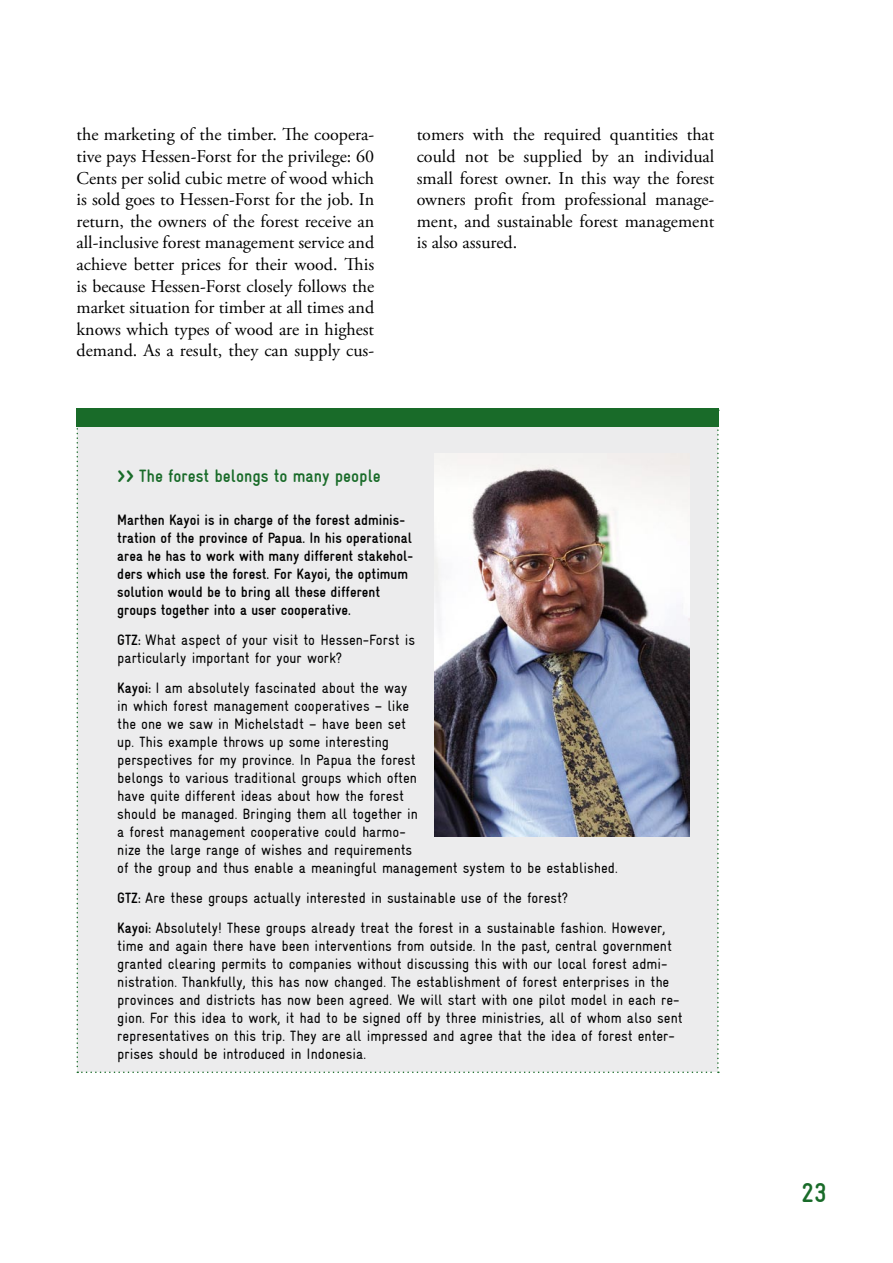
<style>
.page{position:relative;width:893px;height:1263px;background:#fff}
.page>*{position:absolute;margin:0;border:0;box-sizing:border-box;transform-origin:0 0}
.t1{font:700 27px "Gravur Condensed";color:#196b29}
.t2{font:18px/21.6px "Adobe Garamond Pro";color:#000;text-align:justify}
.t3{font:700 18px "Gravur Condensed";color:#196b29}
.t4{font:15px/18px "Gravur Condensed";color:#000}
.t5{font:700 15px/18px "Gravur Condensed";color:#000}
.s1{font-size:24px}
.s2{font-weight:700}
</style>
<div class="page">
<div style="left:77px;top:426px;width:642px;height:647px;background:#ececed"></div>
<div style="left:77px;top:408px;width:642px;height:18px;background:#196b29"></div>
<img style="left:435px;top:454px;width:255px;height:382px">
<p class="t2" style="left:77px;top:125px;width:299px">the marketing of the timber. The coopera&shy;tive pays Hessen-Forst for the privilege: 60<br>Cents per solid cubic metre of wood which is sold goes to Hessen-Forst for the job. In return, the owners of the forest receive an all-inclusive forest management service and achieve better prices for their wood. This is because Hessen-Forst closely follows the market situation for timber at all times and knows which types of wood are in highest demand. As a result, they can supply cus-</p>
<p class="t2" style="left:417px;top:125px;width:299px">tomers with the required quantities that could not be supplied by an individual small forest owner. In this way the forest owners profit from professional manage&shy;ment, and sustainable forest management is also assured.</p>
<p class="t3" style="left:117px;top:466px;width:265px"><span class="s1">&gt;&gt;</span> The forest belongs to many people</p>
<p class="t5" style="left:117px;top:511px;width:297px">Marthen Kayoi is in charge of the forest adminis&shy;tration of the province of Papua. In his operational area he has to work with many different stakehol&shy;ders which use the forest. For Kayoi, the optimum solution would be to bring all these different groups together into a user cooperative.</p>
<p class="t4" style="left:117px;top:631px;width:299px"><span class="s2">GTZ:</span> What aspect of your visit to Hessen-Forst is particularly important for your work?</p>
<p class="t4" style="left:117px;top:679px;width:502px"><span class="s2">Kayoi:</span> I am absolutely fascinated about the way<br>in which forest management cooperatives – like<br>the one we saw in Michelstadt – have been set<br>up. This example throws up some interesting<br>perspectives for my province. In Papua the forest<br>belongs to various traditional groups which often<br>have quite different ideas about how the forest<br>should be managed. Bringing them all together in<br>a forest management cooperative could harmo-<br>nize the large range of wishes and requirements<br>of the group and thus enable a meaningful management system to be established.</p>
<p class="t4" style="left:117px;top:883px;width:550px;line-height:30px"><span class="s2">GTZ:</span> Are these groups actually interested in sustainable use of the forest?<br><span class="s2">Kayoi:</span> Absolutely! These groups already treat the forest in a sustainable fashion. However,</p>
<p class="t4" style="left:117px;top:937px;width:567px">time and again there have been interventions from outside. In the past, central government granted clearing permits to companies without discussing this with our local forest admi&shy;nistration. Thankfully, this has now changed. The establishment of forest enterprises in the provinces and districts has now been agreed. We will start with one pilot model in each re&shy;gion. For this idea to work, it had to be signed off by three ministries, all of whom also sent representatives on this trip. They are all impressed and agree that the idea of forest enter&shy;prises should be introduced in Indonesia.</p>
<h1 class="t1" style="left:801px;top:1178px;width:26px">23</h1>
</div>
